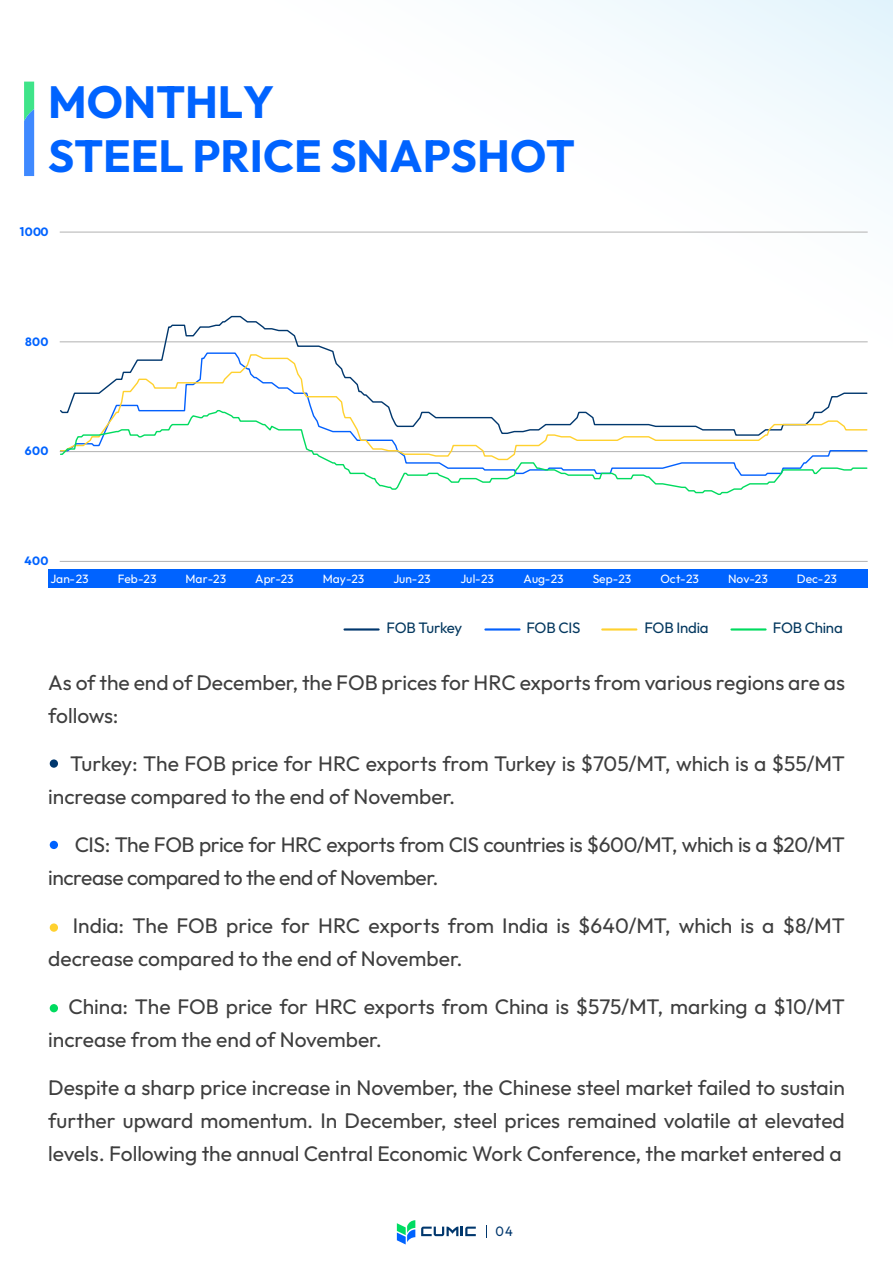
<style>
.page{position:relative;width:893px;height:1263px;background:#fff}
.page>*{position:absolute;margin:0;border:0;box-sizing:border-box;transform-origin:0 0}
.t1{font:700 45px/54px "Outfit";color:#0063ff}
.t2{font:21px/33px "Outfit";letter-spacing:-.005em;color:#3e3e3e}
.t3{font:21px/33px "Outfit";letter-spacing:-.025em;color:#3e3e3e}
.t4{font:15px "Outfit";letter-spacing:-.015em;color:#04385f}
.t5{font:13.65px "Outfit";color:#00376d;scale:.95 1}
.t6{font:12px "Outfit";letter-spacing:-.005em;color:#fff}
.t7{font:700 12px "Outfit";letter-spacing:.03em;color:#0063ff}
</style>
<div class="page">
<svg style="left:397px;top:1220px;width:18px;height:24px"></svg>
<svg style="left:421px;top:1226px;width:55px;height:10px"></svg>
<svg style="left:486px;top:1225px;width:1px;height:13px"></svg>
<hr style="left:344px;top:628px;width:35px;height:2px;background:#00376d">
<hr style="left:485px;top:628px;width:34px;height:2px;background:#0360fd">
<hr style="left:602px;top:628px;width:34px;height:2px;background:#ffd12f">
<hr style="left:731px;top:628px;width:35px;height:2px;background:#00db5f">
<div style="left:50px;top:759px;width:8px;height:9px;background:#00376d;border-radius:50%"></div>
<div style="left:50px;top:841px;width:8px;height:8px;background:#0063ff;border-radius:50%"></div>
<div style="left:50px;top:923px;width:8px;height:9px;background:#ffd12f;border-radius:50%"></div>
<div style="left:50px;top:1004px;width:8px;height:8px;background:#00db5f;border-radius:50%"></div>
<div style="left:0;top:0;width:893px;height:577px;background:linear-gradient(to right,#fff,#f8fcfe)"></div>
<div style="left:49px;top:569px;width:819px;height:19px;background:#0063ff"></div>
<hr style="left:60px;top:561px;width:808px;height:1px;background:#b1b1b1">
<hr style="left:60px;top:232px;width:808px;height:1px;background:#b1b1b1">
<svg style="left:59px;top:315px;width:809px;height:37px"></svg>
<svg style="left:59px;top:353px;width:809px;height:56px"></svg>
<svg style="left:59px;top:409px;width:809px;height:87px"></svg>
<h1 class="t1" style="left:48px;top:77px;width:528px">MONTHLY<br>STEEL PRICE SNAPSHOT</h1>
<p class="t7" style="left:20px;top:224px;width:30px">1000</p>
<p class="t7" style="left:25px;top:333px;width:25px">800</p>
<p class="t7" style="left:25px;top:443px;width:25px">600</p>
<p class="t7" style="left:25px;top:553px;width:26px">400</p>
<p class="t6" style="left:50px;top:571px;width:40px">Jan-23</p>
<p class="t6" style="left:118px;top:571px;width:40px">Feb-23</p>
<p class="t6" style="left:186px;top:571px;width:42px">Mar-23</p>
<p class="t6" style="left:255px;top:571px;width:40px">Apr-23</p>
<p class="t6" style="left:323px;top:571px;width:43px">May-23</p>
<p class="t6" style="left:393px;top:571px;width:39px">Jun-23</p>
<p class="t6" style="left:461px;top:571px;width:35px">Jul-23</p>
<p class="t6" style="left:523px;top:571px;width:42px">Aug-23</p>
<p class="t6" style="left:593px;top:571px;width:40px">Sep-23</p>
<p class="t6" style="left:660px;top:571px;width:40px">Oct-23</p>
<p class="t6" style="left:728px;top:571px;width:41px">Nov-23</p>
<p class="t6" style="left:797px;top:571px;width:42px">Dec-23</p>
<p class="t4" style="left:387px;top:619px;width:77px">FOB Turkey</p>
<p class="t4" style="left:526px;top:619px;width:56px">FOB CIS</p>
<p class="t4" style="left:644px;top:619px;width:66px">FOB India</p>
<p class="t4" style="left:773px;top:619px;width:72px">FOB China</p>
<p class="t2" style="left:48px;top:667px;width:798px">As of the end of December, the FOB prices for HRC exports from various regions are as follows:</p>
<p class="t2" style="left:48px;top:748px;width:798px;text-indent:22px">Turkey: The FOB price for HRC exports from Turkey is $705/MT, which is a $55/MT increase compared to the end of November.</p>
<p class="t3" style="left:48px;top:829px;width:798px;text-indent:26px">CIS: The FOB price for HRC exports from CIS countries is $600/MT, which is a $20/MT increase compared to the end of November.</p>
<p class="t2" style="left:48px;top:910px;width:798px;text-indent:25px">India: The FOB price for HRC exports from India is $640/MT, which is a $8/MT decrease compared to the end of November.</p>
<p class="t2" style="left:48px;top:991px;width:798px;text-indent:20px">China: The FOB price for HRC exports from China is $575/MT, marking a $10/MT increase from the end of November.</p>
<p class="t2" style="left:48px;top:1072px;width:798px;text-align:justify">Despite a sharp price increase in November, the Chinese steel market failed to sustain further upward momentum. In December, steel prices remained volatile at elevated levels. Following the annual Central Economic Work Conference, the market entered a</p>
<p class="t5" style="left:495px;top:1222px;width:20px">04</p>
</div>
